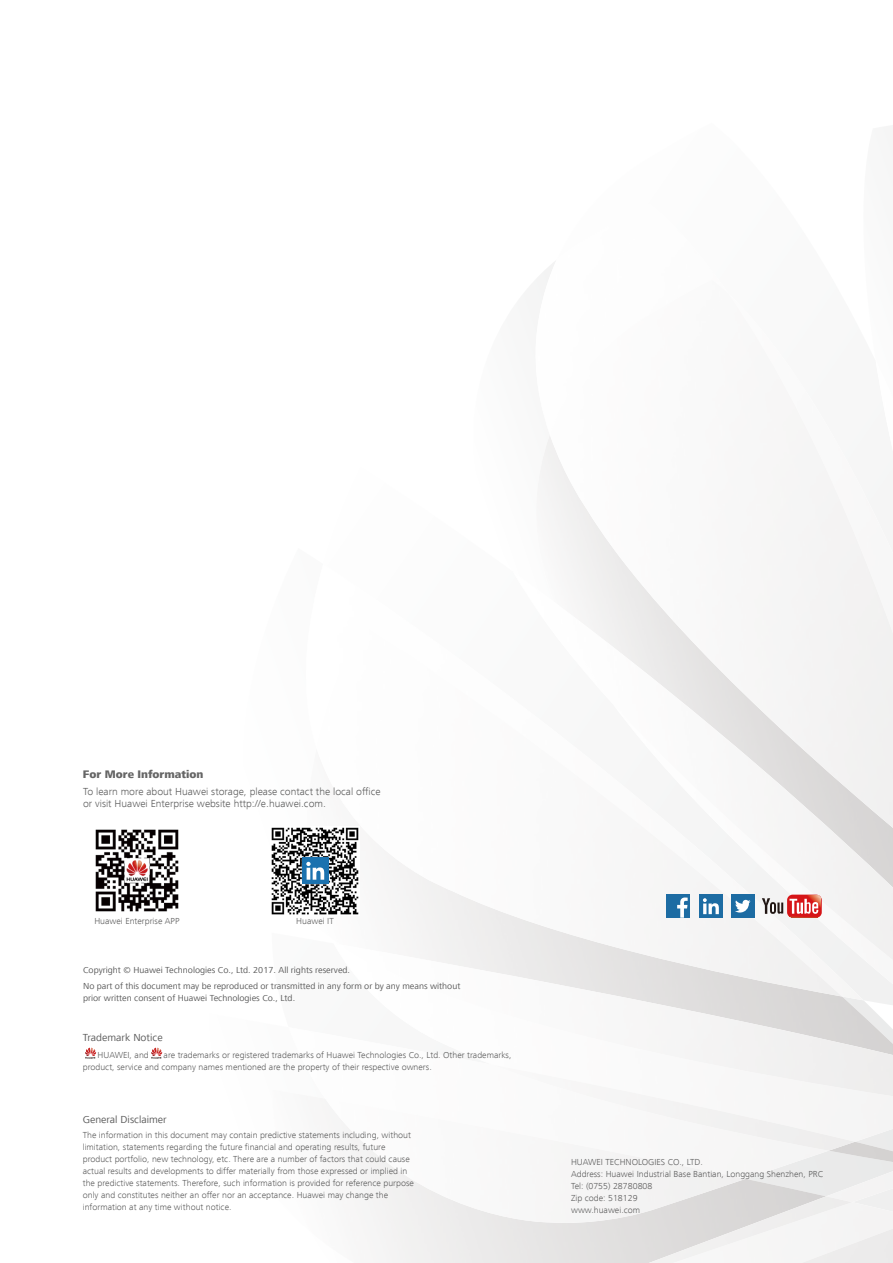
<style>
.page{position:relative;width:893px;height:1263px;background:#fff}
.page>*{position:absolute;margin:0;border:0;box-sizing:border-box;transform-origin:0 0}
.t1{font:800 11.25px "Frutiger Next LT";color:#666}
.t2{font:300 10.5px/12px "Frutiger Next LT";color:#5b5b5b}
.t3{font:10.5px "Frutiger Next LT";color:#5b5b5b}
.t4{font:300 9px/12px "Frutiger Next LT";color:#5b5b5b}
.t5{font:9px/16px "Frutiger Next LT";color:#5b5b5b}
</style>
<div class="page">
<img style="left:828px;top:1142px;width:65px;height:20px">
<div style="left:554px;top:829px;width:339px;height:114px;background:#f6f5f5"></div>
<img style="left:649px;top:1196px;width:203px;height:67px">
<svg style="left:317px;top:933px;width:175px;height:63px"></svg>
<img style="left:334px;top:943px;width:559px;height:199px">
<img style="left:340px;top:944px;width:553px;height:152px">
<img style="left:289px;top:1027px;width:539px;height:152px">
<div style="left:492px;top:1064px;width:363px;height:87px;background:#f7f6f6"></div>
<img style="left:325px;top:1098px;width:421px;height:125px">
<img style="left:550px;top:280px;width:343px;height:549px">
<img style="left:876px;top:361px;width:17px;height:95px">
<img style="left:95px;top:829px;width:84px;height:83px">
<svg style="left:85px;top:1048px;width:11px;height:11px"></svg>
<svg style="left:151px;top:1048px;width:11px;height:11px"></svg>
<img style="left:271px;top:827px;width:88px;height:88px">
<div style="left:302px;top:857px;width:26px;height:27px;background:#1b72af"></div>
<svg style="left:306px;top:862px;width:18px;height:18px"></svg>
<div style="left:667px;top:894px;width:23px;height:24px;background:#1d6ca3"></div>
<svg style="left:677px;top:897px;width:11px;height:21px"></svg>
<div style="left:731px;top:894px;width:23px;height:24px;background:#1d6ca3"></div>
<svg style="left:735px;top:900px;width:15px;height:12px"></svg>
<div style="left:699px;top:894px;width:24px;height:24px;background:#1d6ca3"></div>
<svg style="left:703px;top:898px;width:16px;height:16px"></svg>
<div style="left:787px;top:895px;width:35px;height:23px;background:#d61518;border-radius:6px"></div>
<svg style="left:789px;top:895px;width:33px;height:23px"></svg>
<svg style="left:762px;top:898px;width:21px;height:16px"></svg>
<p class="t1" style="left:83px;top:768px;width:122px">For More Information</p>
<p class="t2" style="left:83px;top:786px;width:299px">To learn more about Huawei storage, please contact the local office or visit Huawei Enterprise website http://e.huawei.com.</p>
<p class="t4" style="left:94px;top:915px;width:87px">Huawei Enterprise APP</p>
<p class="t4" style="left:296px;top:915px;width:39px">Huawei IT</p>
<p class="t5" style="left:83px;top:962px;width:379px">Copyright © Huawei Technologies Co., Ltd. 2017. All rights reserved.<br>No part of this document may be reproduced or transmitted in any form or by any means without</p>
<p class="t5" style="left:83px;top:990px;width:214px">prior written consent of Huawei Technologies Co., Ltd.</p>
<p class="t3" style="left:83px;top:1032px;width:81px">Trademark Notice</p>
<p class="t4" style="left:98px;top:1049px;width:53px">HUAWEI, and</p>
<p class="t4" style="left:83px;top:1049px;width:430px;text-indent:81px">are trademarks or registered trademarks of Huawei Technologies Co., Ltd. Other trademarks, product, service and company names mentioned are the property of their respective owners.</p>
<p class="t3" style="left:83px;top:1114px;width:85px">General Disclaimer</p>
<p class="t4" style="left:83px;top:1129px;width:333px">The information in this document may contain predictive statements including, without limitation, statements regarding the future financial and operating results, future product portfolio, new technology, etc. There are a number of factors that could cause actual results and developments to differ materially from those expressed or implied in the predictive statements. Therefore, such information is provided for reference purpose only and constitutes neither an offer nor an acceptance. Huawei may change the information at any time without notice.</p>
<p class="t4" style="left:571px;top:1156px;width:254px">HUAWEI TECHNOLOGIES CO., LTD.<br>Address: Huawei Industrial Base Bantian, Longgang Shenzhen, PRC<br>Tel: (0755) 28780808<br>Zip code: 518129<br>www.huawei.com</p>
</div>
